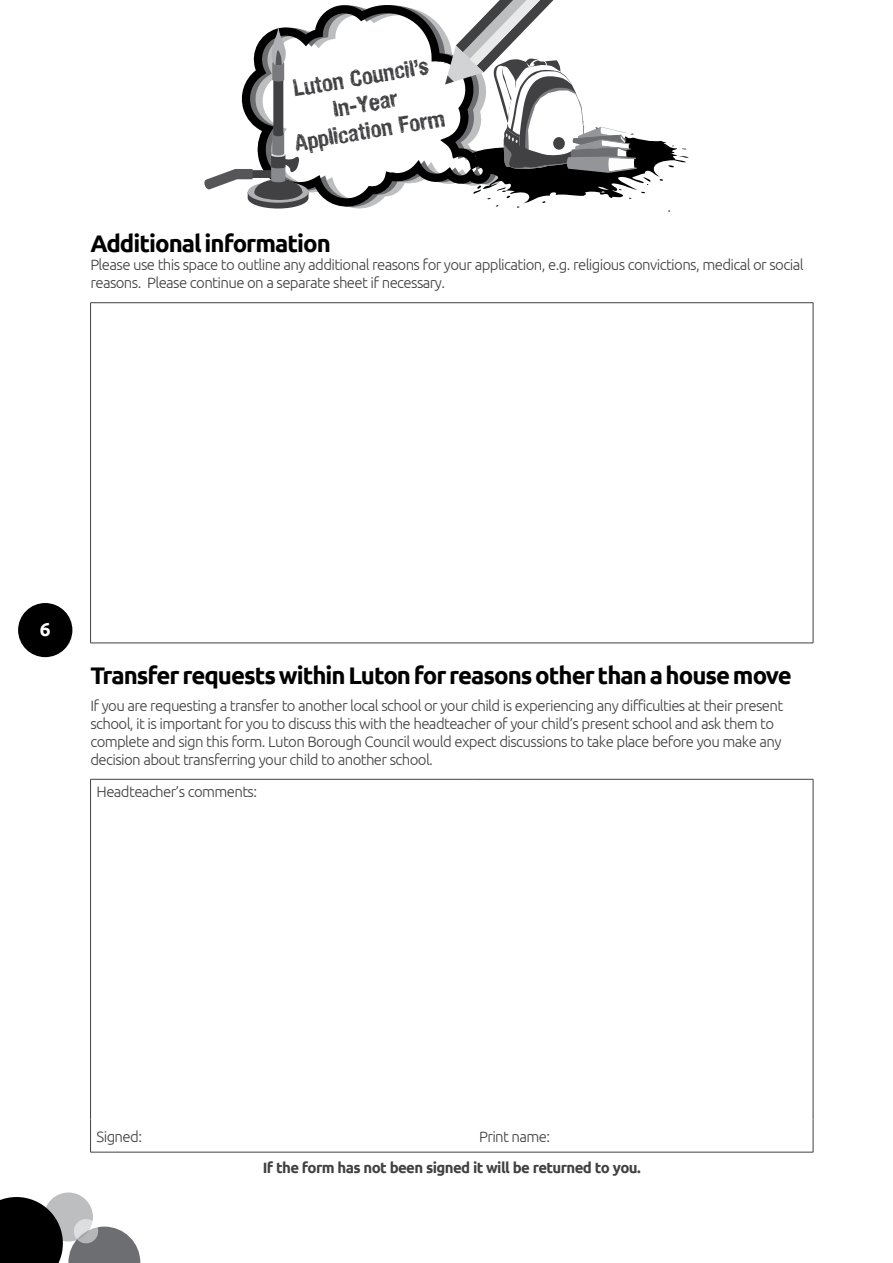
<style>
.page{position:relative;width:893px;height:1263px;background:#fff}
.page>*{position:absolute;margin:0;border:0;box-sizing:border-box;transform-origin:0 0}
.t1{font:700 24px "Ubuntu";letter-spacing:-.04em;color:#000}
.t2{font:700 22.5px/27.2px "Hand Vetica";color:#414042;text-align:center}
.t3{font:700 19.05px "Ubuntu";color:#fff}
.t4{font:300 15px/18px "Ubuntu";letter-spacing:-.04em;color:#414042}
.t5{font:700 15px "Ubuntu";letter-spacing:-.04em;color:#414042}
</style>
<div class="page">
<div style="left:18px;top:603px;width:54px;height:54px;background:#000;border-radius:50%"></div>
<svg style="left:0;top:1197px;width:140px;height:66px"></svg>
<svg style="left:44px;top:1192px;width:49px;height:49px;background:#999a9c"></svg>
<svg style="left:74px;top:1219px;width:24px;height:24px"></svg>
<svg style="left:308px;top:5px;width:137px;height:203px"></svg>
<svg style="left:204px;top:27px;width:104px;height:182px"></svg>
<svg style="left:445px;top:0;width:244px;height:212px"></svg>
<hr style="left:90px;top:302px;width:723px;height:1px;background:#414042">
<hr style="left:90px;top:303px;width:1px;height:340px;background:#414042">
<hr style="left:813px;top:303px;width:1px;height:340px;background:#414042">
<hr style="left:90px;top:643px;width:723px;height:1px;background:#414042">
<svg style="left:91px;top:780px;width:722px;height:372px"></svg>
<hr style="left:90px;top:779px;width:383px;height:1px;background:#414042">
<hr style="left:90px;top:779px;width:1px;height:340px;background:#414042">
<hr style="left:473px;top:779px;width:340px;height:1px;background:#414042">
<hr style="left:813px;top:779px;width:1px;height:340px;background:#414042">
<hr style="left:90px;top:1119px;width:1px;height:33px;background:#414042">
<hr style="left:813px;top:1119px;width:1px;height:33px;background:#414042">
<hr style="left:90px;top:1152px;width:383px;height:1px;background:#414042">
<hr style="left:473px;top:1152px;width:340px;height:1px;background:#414042">
<h2 class="t2" style="left:284px;top:75px;width:153px;rotate:-9deg">Luton Council’s<br>In-Year<br>Application Form</h2>
<h1 class="t1" style="left:90px;top:229px;width:242px">Additional information</h1>
<p class="t4" style="left:90px;top:255px;width:715px">Please use this space to outline any additional reasons for your application, e.g. religious convictions, medical or social reasons. Please continue on a separate sheet if necessary.</p>
<p class="t3" style="left:40px;top:618px;width:12px">6</p>
<h1 class="t1" style="left:90px;top:661px;width:703px">Transfer requests within Luton for reasons other than a house move</h1>
<p class="t4" style="left:90px;top:696px;width:694px">If you are requesting a transfer to another local school or your child is experiencing any difficulties at their present school, it is important for you to discuss this with the headteacher of your child’s present school and ask them to complete and sign this form. Luton Borough Council would expect discussions to take place before you make any decision about transferring your child to another school.</p>
<p class="t4" style="left:97px;top:782px;width:162px">Headteacher’s comments:</p>
<p class="t4" style="left:97px;top:1127px;width:47px">Signed:</p>
<p class="t4" style="left:479px;top:1127px;width:73px">Print name:</p>
<p class="t5" style="left:263px;top:1158px;width:379px">If the form has not been signed it will be returned to you.</p>
</div>
